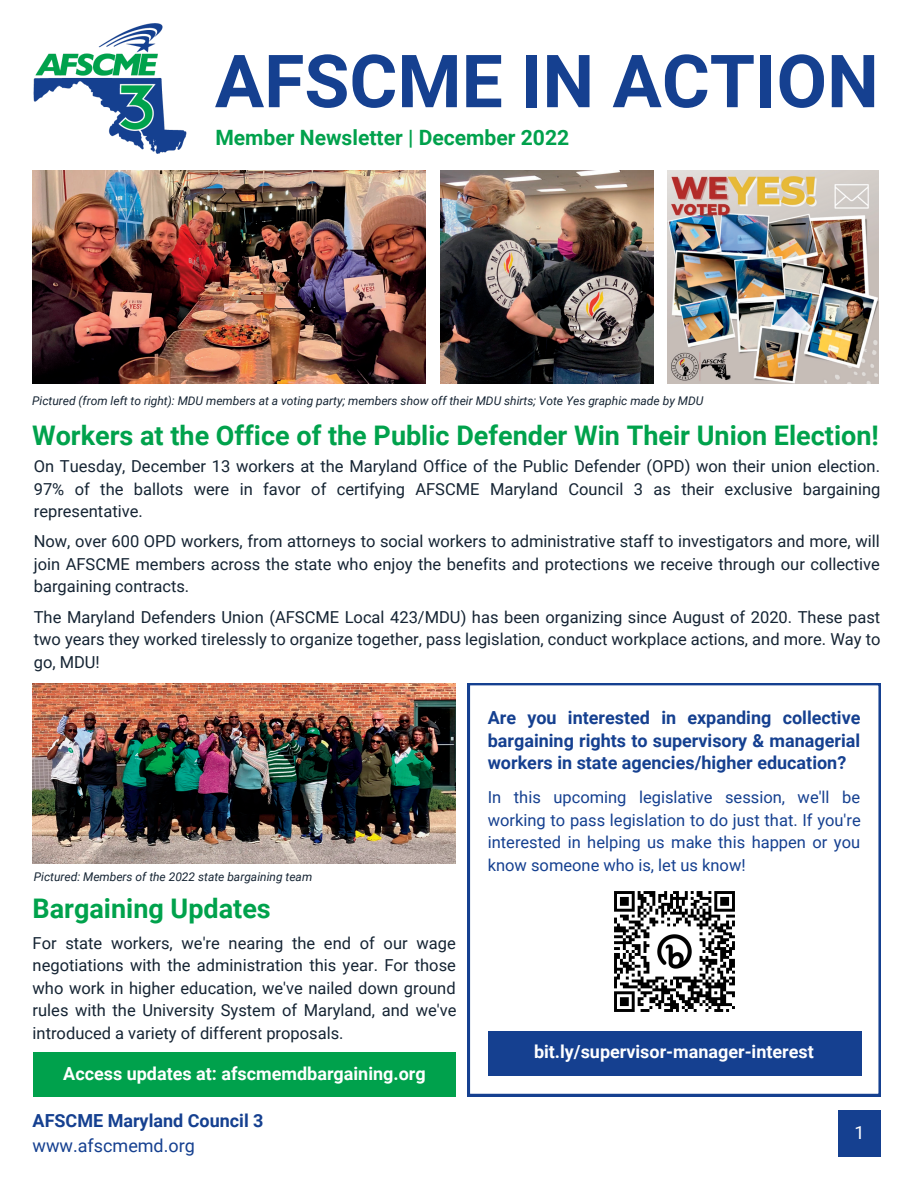
<style>
.page{position:relative;width:918px;height:1188px;background:#fff}
.page>*{position:absolute;margin:0;border:0;box-sizing:border-box;transform-origin:0 0}
.t1{font:700 73.35px "Roboto";color:#154090}
.t2{font:700 27px "Roboto";color:#00a24c}
.t3{font:700 21.15px "Roboto";color:#00a14c}
.t4{font:700 18px/22.5px "Roboto";color:#154090;text-align:justify}
.t5{font:700 18px "Roboto";color:#fff}
.t6{font:18px "Roboto";color:#154090}
.t7{font:18px "Roboto";color:#fff}
.t8{font:16.5px/22.5px "Roboto";color:#152433;text-align:justify}
.t9{font:16.5px/22.5px "Roboto";color:#154090;text-align:justify}
.t10{font:italic 12px "Roboto";color:#152433}
</style>
<div class="page">
<img style="left:33px;top:23px;width:154px;height:131px">
<div style="left:838px;top:1111px;width:43px;height:46px;background:#154090"></div>
<img style="left:32px;top:171px;width:394px;height:212px">
<img style="left:441px;top:171px;width:212px;height:212px">
<img style="left:667px;top:171px;width:212px;height:212px">
<div style="left:33px;top:1052px;width:423px;height:45px;background:#00a14c"></div>
<img style="left:33px;top:683px;width:423px;height:180px">
<svg style="left:468px;top:683px;width:413px;height:413px"></svg>
<div style="left:488px;top:1031px;width:373px;height:45px;background:#154090"></div>
<img style="left:600px;top:877px;width:149px;height:149px">
<h1 class="t1" style="left:215px;top:39px;width:666px">AFSCME IN ACTION</h1>
<p class="t3" style="left:215px;top:125px;width:355px">Member Newsletter | December 2022</p>
<p class="t10" style="left:32px;top:394px;width:673px">Pictured (from left to right): MDU members at a voting party; members show off their MDU shirts; Vote Yes graphic made by MDU</p>
<h2 class="t2" style="left:32px;top:420px;width:848px">Workers at the Office of the Public Defender Win Their Union Election!</h2>
<p class="t8" style="left:34px;top:455px;width:848px">On Tuesday, December 13 workers at the Maryland Office of the Public Defender (OPD) won their union election.<br>97% of the ballots were in favor of certifying AFSCME Maryland Council 3 as their exclusive bargaining representative.</p>
<p class="t8" style="left:34px;top:531px;width:848px">Now, over 600 OPD workers, from attorneys to social workers to administrative staff to investigators and more, will join AFSCME members across the state who enjoy the benefits and protections we receive through our collective bargaining contracts.</p>
<p class="t8" style="left:34px;top:606px;width:848px">The Maryland Defenders Union (AFSCME Local 423/MDU) has been organizing since August of 2020. These past two years they worked tirelessly to organize together, pass legislation, conduct workplace actions, and more. Way to go, MDU!</p>
<p class="t10" style="left:34px;top:870px;width:280px">Pictured: Members of the 2022 state bargaining team</p>
<h2 class="t2" style="left:33px;top:893px;width:240px">Bargaining Updates</h2>
<p class="t8" style="left:33px;top:932px;width:425px">For state workers, we're nearing the end of our wage negotiations with the administration this year. For those who work in higher education, we've nailed down ground rules with the University System of Maryland, and we've introduced a variety of different proposals.</p>
<p class="t5" style="left:63px;top:1063px;width:364px">Access updates at: afscmemdbargaining.org</p>
<p class="t4" style="left:33px;top:1109px;width:232px">AFSCME Maryland Council 3</p>
<p class="t6" style="left:33px;top:1135px;width:164px">www.afscmemd.org</p>
<p class="t4" style="left:488px;top:707px;width:374px">Are you interested in expanding collective bargaining rights to supervisory &amp; managerial workers in state agencies/higher education?</p>
<p class="t9" style="left:488px;top:786px;width:375px">In this upcoming legislative session, we'll be working to pass legislation to do just that. If you're interested in helping us make this happen or you know someone who is, let us know!</p>
<p class="t5" style="left:534px;top:1042px;width:281px">bit.ly/supervisor-manager-interest</p>
<p class="t7" style="left:854px;top:1122px;width:12px">1</p>
</div>
